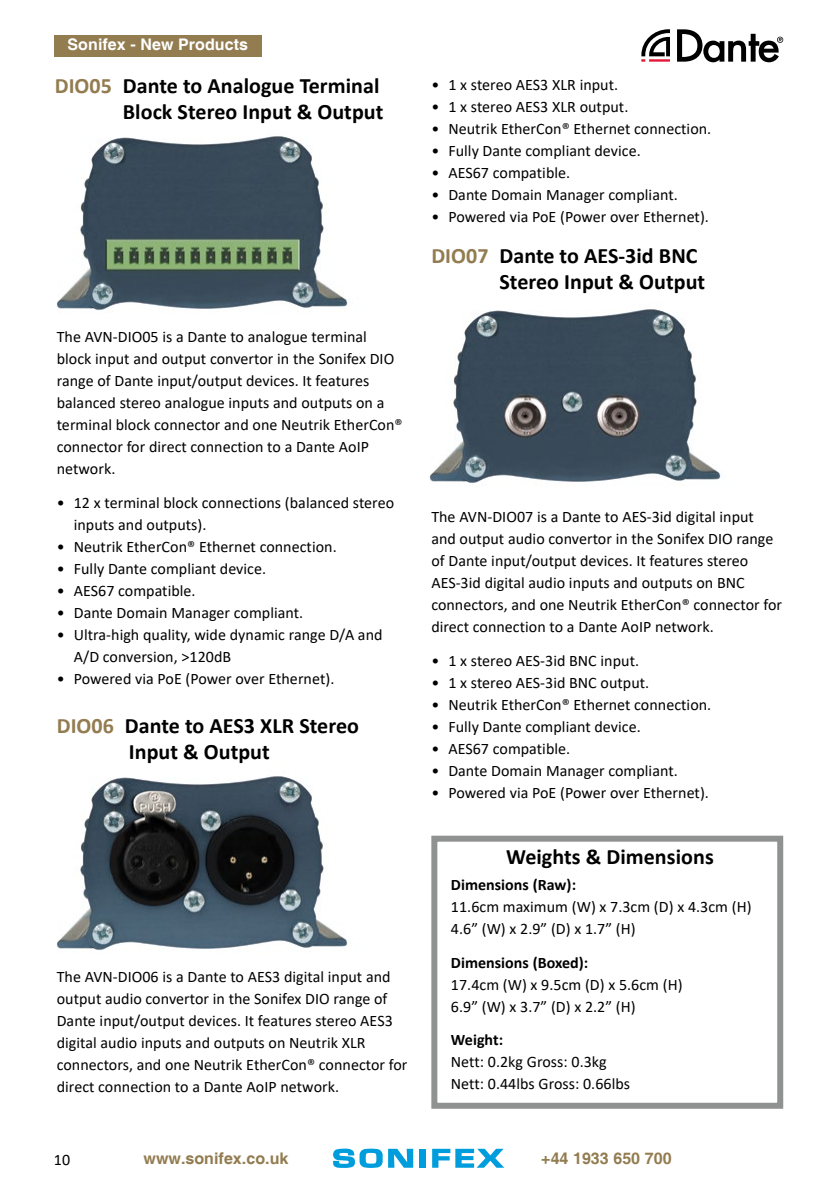
<style>
.page{position:relative;width:840px;height:1191px;background:#fff}
.page>*{position:absolute;margin:0;border:0;box-sizing:border-box;transform-origin:0 0}
.t1{font:700 22px/26px "Calibri";letter-spacing:.005em;color:#000}
.t2{font:16px/22px "Calibri";letter-spacing:.005em;color:#000}
.t3{font:700 16px "Calibri";letter-spacing:.005em;color:#000}
.t4{font:700 16px "Helvetica";letter-spacing:.005em;color:#927c50}
.t5{font:700 16px "Helvetica";letter-spacing:.005em;color:#fff}
.s1{color:#927c50}
</style>
<div class="page">
<div style="left:54px;top:35px;width:207px;height:22px;background:#927c50"></div>
<svg style="left:388px;top:1148px;width:25px;height:19px"></svg>
<div style="left:419px;top:1148px;width:7px;height:19px;background:#009ddc"></div>
<svg style="left:333px;top:1148px;width:49px;height:19px"></svg>
<svg style="left:432px;top:1148px;width:72px;height:19px"></svg>
<img style="left:430px;top:309px;width:291px;height:175px">
<img style="left:57px;top:776px;width:295px;height:174px">
<img style="left:57px;top:136px;width:291px;height:175px">
<svg style="left:641px;top:29px;width:28px;height:33px"></svg>
<svg style="left:677px;top:29px;width:105px;height:33px"></svg>
<div style="left:431px;top:835px;width:351px;height:273px;border:6px solid #909191"></div>
<p class="t5" style="left:67px;top:35px;width:182px">Sonifex - New Products</p>
<h1 class="t1" style="left:55px;top:72px;width:330px;text-align:right"><span class="s1">DIO05</span> Dante to Analogue Terminal<br>Block Stereo Input &amp; Output</h1>
<p class="t2" style="left:57px;top:326px;width:347px">The AVN-DIO05 is a Dante to analogue terminal block input and output convertor in the Sonifex DIO range of Dante input/output devices. It features balanced stereo analogue inputs and outputs on a terminal block connector and one Neutrik EtherCon® connector for direct connection to a Dante AoIP network.</p>
<p class="t2" style="left:74px;top:491px;width:322px;text-indent:-17px">• 12 x terminal block connections (balanced stereo inputs and outputs).</p>
<p class="t2" style="left:57px;top:535px;width:281px">• Neutrik EtherCon® Ethernet connection.</p>
<p class="t2" style="left:57px;top:557px;width:211px">• Fully Dante compliant device.</p>
<p class="t2" style="left:57px;top:579px;width:140px">• AES67 compatible.</p>
<p class="t2" style="left:57px;top:601px;width:248px">• Dante Domain Manager compliant.</p>
<p class="t2" style="left:74px;top:623px;width:310px;text-indent:-17px">• Ultra-high quality, wide dynamic range D/A and<br>A/D conversion, &gt;120dB</p>
<p class="t2" style="left:57px;top:667px;width:279px">• Powered via PoE (Power over Ethernet).</p>
<h1 class="t1" style="left:129px;top:712px;width:231px;text-indent:-72px"><span class="s1">DIO06</span> Dante to AES3 XLR Stereo<br>Input &amp; Output</h1>
<p class="t2" style="left:57px;top:965px;width:352px">The AVN-DIO06 is a Dante to AES3 digital input and output audio convertor in the Sonifex DIO range of Dante input/output devices. It features stereo AES3 digital audio inputs and outputs on Neutrik XLR connectors, and one Neutrik EtherCon® connector for direct connection to a Dante AoIP network.</p>
<p class="t2" style="left:431px;top:73px;width:188px">• 1 x stereo AES3 XLR input.</p>
<p class="t2" style="left:431px;top:95px;width:198px">• 1 x stereo AES3 XLR output.</p>
<p class="t2" style="left:431px;top:117px;width:281px">• Neutrik EtherCon® Ethernet connection.</p>
<p class="t2" style="left:431px;top:139px;width:211px">• Fully Dante compliant device.</p>
<p class="t2" style="left:431px;top:161px;width:140px">• AES67 compatible.</p>
<p class="t2" style="left:431px;top:183px;width:248px">• Dante Domain Manager compliant.</p>
<p class="t2" style="left:431px;top:205px;width:279px">• Powered via PoE (Power over Ethernet).</p>
<h1 class="t1" style="left:499px;top:243px;width:207px;text-indent:-68px"><span class="s1">DIO07</span> Dante to AES-3id BNC<br>Stereo Input &amp; Output</h1>
<p class="t2" style="left:431px;top:506px;width:352px">The AVN-DIO07 is a Dante to AES-3id digital input and output audio convertor in the Sonifex DIO range of Dante input/output devices. It features stereo AES-3id digital audio inputs and outputs on BNC connectors, and one Neutrik EtherCon® connector for direct connection to a Dante AoIP network.</p>
<p class="t2" style="left:431px;top:649px;width:209px">• 1 x stereo AES-3id BNC input.</p>
<p class="t2" style="left:431px;top:671px;width:219px">• 1 x stereo AES-3id BNC output.</p>
<p class="t2" style="left:431px;top:693px;width:281px">• Neutrik EtherCon® Ethernet connection.</p>
<p class="t2" style="left:431px;top:715px;width:211px">• Fully Dante compliant device.</p>
<p class="t2" style="left:431px;top:737px;width:140px">• AES67 compatible.</p>
<p class="t2" style="left:431px;top:759px;width:248px">• Dante Domain Manager compliant.</p>
<p class="t2" style="left:431px;top:781px;width:279px">• Powered via PoE (Power over Ethernet).</p>
<h1 class="t1" style="left:506px;top:843px;width:209px">Weights &amp; Dimensions</h1>
<p class="t3" style="left:450px;top:873px;width:127px">Dimensions (Raw):</p>
<p class="t2" style="left:450px;top:895px;width:302px">11.6cm maximum (W) x 7.3cm (D) x 4.3cm (H)<br>4.6” (W) x 2.9” (D) x 1.7” (H)</p>
<p class="t3" style="left:450px;top:951px;width:139px">Dimensions (Boxed):</p>
<p class="t2" style="left:450px;top:973px;width:233px">17.4cm (W) x 9.5cm (D) x 5.6cm (H)<br>6.9” (W) x 3.7” (D) x 2.2” (H)</p>
<p class="t3" style="left:450px;top:1028px;width:54px">Weight:</p>
<p class="t2" style="left:450px;top:1050px;width:180px">Nett: 0.2kg Gross: 0.3kg<br>Nett: 0.44lbs Gross: 0.66lbs</p>
<p class="t2" style="left:54px;top:1148px;width:18px">10</p>
<p class="t4" style="left:143px;top:1149px;width:146px">www.sonifex.co.uk</p>
<p class="t4" style="left:541px;top:1149px;width:132px">+44 1933 650 700</p>
</div>
